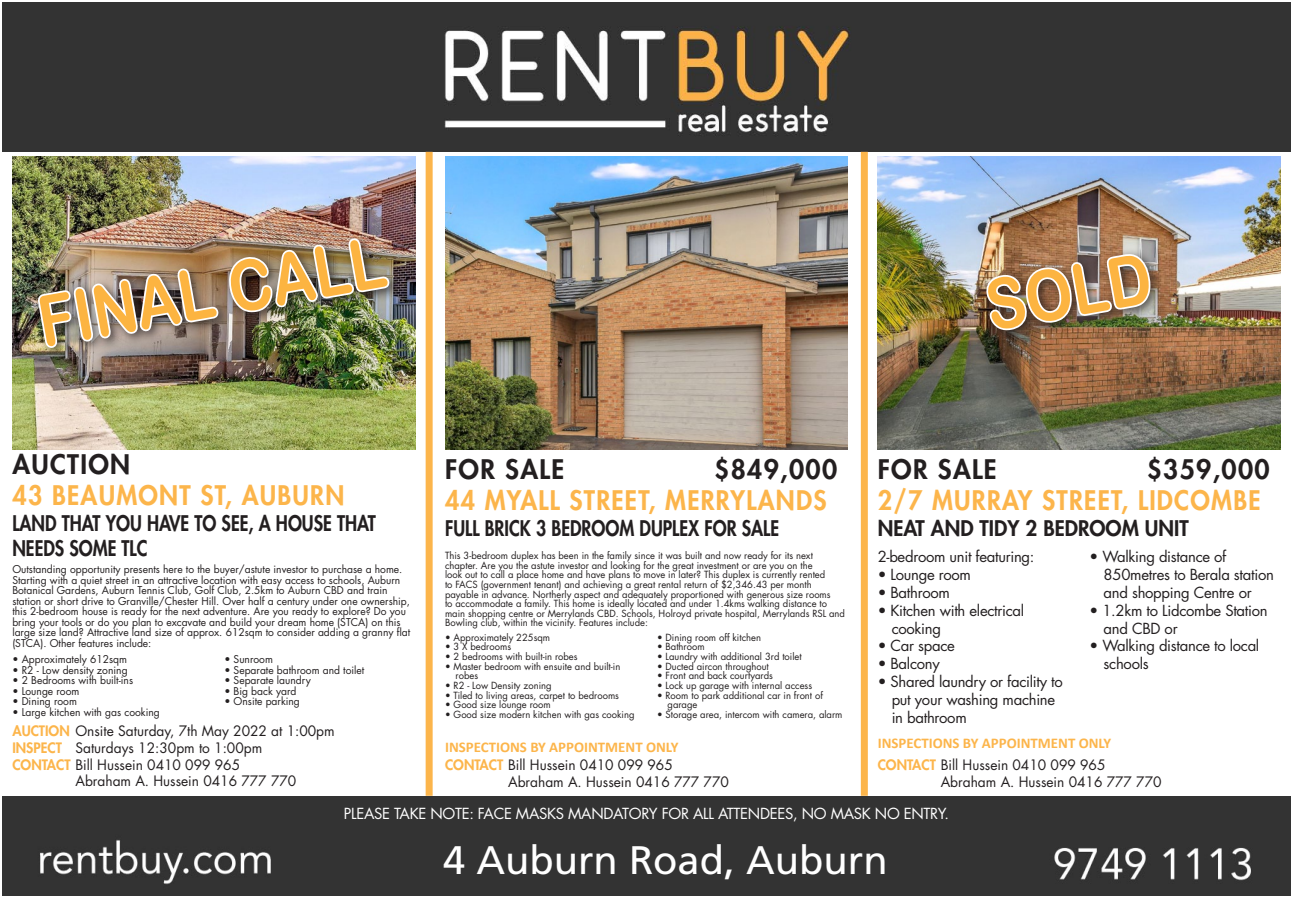
<style>
.page{position:relative;width:1293px;height:898px;background:#fff}
.page>*{position:absolute;margin:0;border:0;box-sizing:border-box;transform-origin:0 0}
.t1{font:70px "Arial Rounded MT Bold";color:#fcb441;scale:.85 1}
.t2{font:39.73px "Frutiger CE";color:#fff}
.t3{font:800 26.25px "Futura";letter-spacing:.05em;color:#fcb54b;scale:.95 1}
.t4{font:800 26.25px "Futura";letter-spacing:.05em;color:#231f20}
.t5{font:800 21px/25.2px "Futura";color:#231f20;scale:.85 1}
.t6{font:800 21px "Futura";color:#231f20}
.t7{font:14.88px/17.8px "Futura CE";letter-spacing:-.02em;color:#231f20}
.t8{font:14.88px "Futura CE";letter-spacing:-.02em;color:#fff}
.t9{font:700 14.88px "Calibri";color:#fcb54b}
.t10{font:14px/16.8px "Futura CE";color:#231f20}
.t11{font:10.5px/10.5px "Futura CE";color:#231f20}
.t12{font:9.62px/9.6px "Futura CE";color:#231f20}
.s1{font-family:"Futura";font-weight:800;color:#fcb54b}
</style>
<div class="page">
<div style="left:2px;top:796px;width:534px;height:99px;background:#333"></div>
<div style="left:806px;top:796px;width:484px;height:99px;background:#333"></div>
<div style="left:536px;top:796px;width:270px;height:99px;background:#333"></div>
<img style="left:2px;top:2px;width:1288px;height:149px">
<div style="left:861px;top:152px;width:7px;height:644px;background:#fcb54b"></div>
<div style="left:426px;top:152px;width:7px;height:644px;background:#fcb54b"></div>
<img style="left:12px;top:156px;width:403px;height:293px">
<img style="left:445px;top:156px;width:403px;height:293px">
<img style="left:878px;top:156px;width:402px;height:293px">
<div style="left:980px;top:248px;width:183px;height:95px;background:#231f20;opacity:.75"></div>
<img style="left:983px;top:252px;width:169px;height:81px">
<div style="left:32px;top:233px;width:370px;height:127px;background:#231f20;opacity:.75"></div>
<img style="left:36px;top:266px;width:185px;height:85px">
<img style="left:227px;top:236px;width:165px;height:78px">
<h1 class="t1" style="left:32px;top:282px;width:415px;rotate:-10deg">FINAL CALL</h1>
<h1 class="t1" style="left:979px;top:265px;width:198px;rotate:-10deg">SOLD</h1>
<h3 class="t4" style="left:12px;top:447px;width:119px">AUCTION</h3>
<h3 class="t3" style="left:12px;top:478px;width:152px">43 BEAUMONT</h3>
<h3 class="t3" style="left:200px;top:478px;width:153px">ST, AUBURN</h3>
<h3 class="t5" style="left:12px;top:510px;width:429px">LAND THAT YOU HAVE TO SEE, A HOUSE THAT<br>NEE DS SOME TLC</h3>
<p class="t11" style="left:12px;top:564px;width:399px">Outstanding opportunity presents here to the buyer/astute investor to purchase a home.<br>Starting with a quiet street in an attractive location with easy access to schools, Auburn Botanical Gardens, Auburn Tennis Club, Golf Club, 2.5km to Auburn CBD and train station or short drive to Granville/Chester Hill. Over half a century under one ownership, this 2-bedroom house is ready for the next adventure. Are you ready to explore? Do you bring your tools or do you plan to excavate and build your dream home (STCA) on this large size land? Attractive land size of approx. 612sqm to consider adding a granny flat (STCA). Other features include:</p>
<p class="t11" style="left:12px;top:654px;width:116px">• Approximately 612sqm</p>
<p class="t11" style="left:12px;top:664px;width:117px">• R2 - Low density zoning</p>
<p class="t11" style="left:12px;top:675px;width:122px">• 2 Bedrooms with built-ins</p>
<p class="t11" style="left:12px;top:685px;width:68px">• Lounge room</p>
<p class="t11" style="left:12px;top:696px;width:66px">• Dining room</p>
<p class="t11" style="left:12px;top:706px;width:149px">• Large kitchen with gas cooking</p>
<p class="t11" style="left:224px;top:654px;width:50px">• Sunroom</p>
<p class="t11" style="left:224px;top:664px;width:142px">• Separate bathroom and toilet</p>
<p class="t11" style="left:224px;top:675px;width:88px">• Separate laundry</p>
<p class="t11" style="left:224px;top:685px;width:74px">• Big back yard</p>
<p class="t11" style="left:224px;top:696px;width:77px">• Onsite parking</p>
<h3 class="t10" style="left:12px;top:723px;width:324px"><span class="s1">AUCTION</span> Onsite Saturday, 7th May 2022 at 1:00pm</h3>
<h3 class="t10" style="left:12px;top:739px;width:251px"><span class="s1">INSPECT</span> Saturdays 12:30pm to 1:00pm</h3>
<h3 class="t10" style="left:12px;top:756px;width:229px"><span class="s1">CONTACT</span> Bill Hussein 0410 099 965</h3>
<h3 class="t10" style="left:75px;top:773px;width:222px">Abraham A. Hussein 0416 777 770</h3>
<h3 class="t4" style="left:445px;top:452px;width:118px">FOR SALE</h3>
<h3 class="t4" style="left:714px;top:452px;width:124px">$849,000</h3>
<h3 class="t3" style="left:445px;top:483px;width:59px">44 MYALL</h3>
<h3 class="t3" style="left:569px;top:483px;width:156px">STREET, MERRYLAND</h3>
<h3 class="t3" style="left:813px;top:483px;width:15px">S</h3>
<h3 class="t5" style="left:445px;top:515px;width:392px">FULL BRICK 3 BE DROOM DUPLEX FOR SALE</h3>
<p class="t12" style="left:445px;top:551px;width:401px">This 3-bedroom duplex has been in the family since it was built and now ready for its next chapter. Are you the astute investor and looking for the great investment or are you on the<br>look out to call a place home and have plans to move in later? This duplex is currently rented<br>to FACS (government tenant) and achieving a great rental return of $2,346.43 per month payable in advance. Northerly aspect and adequately proportioned with generous size rooms<br>to accommodate a family. This home is ideally located and under 1.4kms walking distance to main shopping centre or Merrylands CBD. Schools, Holroyd private hospital, Merrylands RSL and Bowling club, within the vicinity. Features include:</p>
<p class="t12" style="left:445px;top:632px;width:107px">• Approximately 225sqm</p>
<p class="t12" style="left:445px;top:642px;width:67px">• 3 X bedrooms</p>
<p class="t12" style="left:445px;top:652px;width:134px">• 2 bedrooms with built-in robes</p>
<p class="t12" style="left:456px;top:661px;width:166px;text-indent:-10px">• Master bedroom with ensuite and built-in robes</p>
<p class="t12" style="left:445px;top:681px;width:108px">• R2 - Low Density zoning</p>
<p class="t12" style="left:445px;top:690px;width:175px">• Tiled to living areas, carpet to bedrooms</p>
<p class="t12" style="left:445px;top:700px;width:107px">• Good size lounge room</p>
<p class="t12" style="left:445px;top:709px;width:191px">• Good size modern kitchen with gas cooking</p>
<p class="t12" style="left:657px;top:632px;width:105px">• Dining room off kitchen</p>
<p class="t12" style="left:657px;top:642px;width:49px">• Bathroom</p>
<p class="t12" style="left:657px;top:652px;width:146px">• Laundry with additional 3rd toilet</p>
<p class="t12" style="left:657px;top:661px;width:113px">• Ducted aircon throughout</p>
<p class="t12" style="left:657px;top:671px;width:117px">• Front and back courtyards</p>
<p class="t12" style="left:657px;top:681px;width:157px">• Lock up garage with internal access</p>
<p class="t12" style="left:667px;top:690px;width:157px;text-indent:-10px">• Room to park additional car in front of garage</p>
<p class="t12" style="left:657px;top:709px;width:187px">• Storage area, intercom with camera, alarm</p>
<h3 class="t4" style="left:878px;top:452px;width:118px">FOR SALE</h3>
<h3 class="t4" style="left:1147px;top:452px;width:124px">$359,000</h3>
<h3 class="t3" style="left:878px;top:483px;width:98px">2/7 MURRAY</h3>
<h3 class="t3" style="left:1042px;top:483px;width:117px">STREET, LIDCO</h3>
<h3 class="t3" style="left:1211px;top:483px;width:53px">MBE</h3>
<h3 class="t6" style="left:878px;top:514px;width:312px">NEAT AND TIDY 2 BE DROOM UNIT</h3>
<h3 class="t7" style="left:878px;top:548px;width:158px">2-bedroom unit featuring:</h3>
<h3 class="t7" style="left:878px;top:566px;width:95px">• Lounge room</h3>
<h3 class="t7" style="left:878px;top:583px;width:74px">• Bathroom</h3>
<h3 class="t7" style="left:892px;top:601px;width:134px;text-indent:-14px">• Kitchen with electrical cooking</h3>
<h3 class="t7" style="left:878px;top:637px;width:79px">• Car space</h3>
<h3 class="t7" style="left:878px;top:655px;width:64px">• Balcony</h3>
<h3 class="t7" style="left:892px;top:673px;width:172px;text-indent:-14px">• Shared laundry or facility to put your washing machine in bathroom</h3>
<h3 class="t7" style="left:1103px;top:548px;width:172px;text-indent:-14px">• Walking distance of<br>850metres to Berala station and shopping Centre or</h3>
<h3 class="t7" style="left:1103px;top:601px;width:166px;text-indent:-14px">• 1.2km to Lidcombe Station and CBD or</h3>
<h3 class="t7" style="left:1103px;top:637px;width:157px;text-indent:-14px">• Walking distance to local schools</h3>
<h3 class="t9" style="left:445px;top:738px;width:235px">INSPECTIONS BY APPOINTMENT ONLY</h3>
<h3 class="t9" style="left:878px;top:734px;width:235px">INSPECTIONS BY APPOINTMENT ONLY</h3>
<h3 class="t10" style="left:508px;top:756px;width:222px;text-indent:-63px"><span class="s1">CONTACT</span> Bill Hussein 0410 099 965<br>Abraham A. Hussein 0416 777 770</h3>
<h3 class="t10" style="left:941px;top:756px;width:222px;text-indent:-63px"><span class="s1">CONTACT</span> Bill Hussein 0410 099 965<br>Abraham A. Hussein 0416 777 770</h3>
<h3 class="t8" style="left:344px;top:804px;width:607px">PLEASE TAKE NOTE: FACE MASKS MANDATORY FOR ALL ATTENDEES, NO MASK NO ENTRY.</h3>
<h2 class="t2" style="left:443px;top:837px;width:446px">4 Auburn Road, Auburn</h2>
</div>
